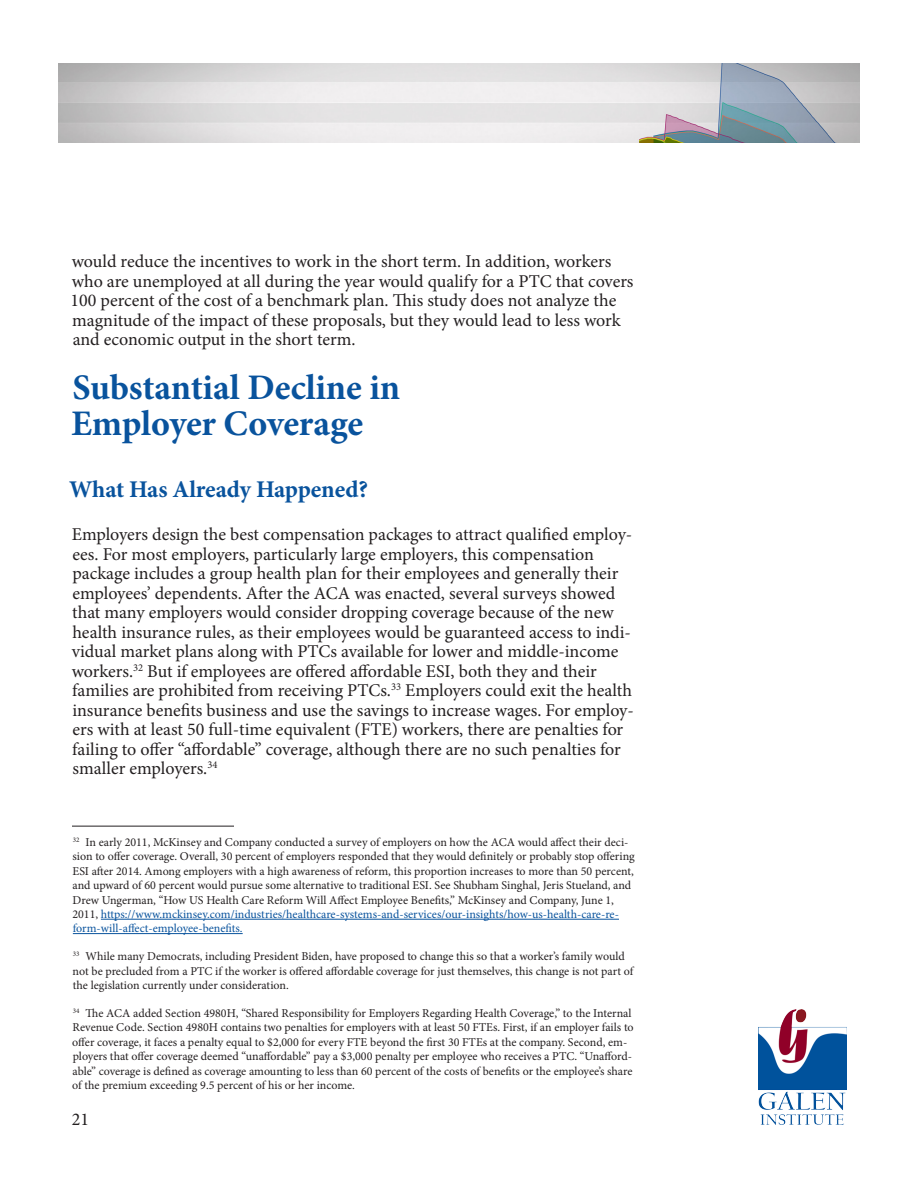
<style>
.page{position:relative;width:918px;height:1188px;background:#fff}
.page>*{position:absolute;margin:0;border:0;box-sizing:border-box;transform-origin:0 0}
.Body_Text___H1{font:700 36px/36px "Minion Pro";letter-spacing:-.005em;color:#09539d}
.Body_Text___H2{font:700 24px "Minion Pro";letter-spacing:-.015em;color:#09539d}
.Body_Text___BODY{font:18px/19.5px "Minion Pro";color:#231f20}
.Endnote{font:12px/14.4px "Minion Pro";color:#231f20}
.Endnote_First{font:12px/14.4px "Minion Pro";letter-spacing:-.005em;color:#231f20}
.s1{color:#09539d}
</style>
<div class="page">
<img style="left:58px;top:63px;width:802px;height:79px">
<img style="left:758px;top:1009px;width:88px;height:116px">
<hr style="left:72px;top:826px;width:162px;height:1px;background:#231f20">
<hr style="left:101px;top:919px;width:518px;height:1px;background:#09539d">
<hr style="left:73px;top:933px;width:170px;height:1px;background:#09539d">
<p class="Body_Text___BODY" style="left:71px;top:252px;width:565px">would reduce the incentives to work in the short term. In addition, workers who are unemployed at all during the year would qualify for a PTC that covers 100 percent of the cost of a benchmark plan. This study does not analyze the magnitude of the impact of these proposals, but they would lead to less work and economic output in the short term.</p>
<p class="Body_Text___H1" style="left:71px;top:369px;width:331px">Substantial Decline in<br>Employer Coverage</p>
<p class="Body_Text___H2" style="left:69px;top:472px;width:300px">What Has Already Happened?</p>
<p class="Body_Text___BODY" style="left:72px;top:525px;width:564px">Employers design the best compensation packages to attract qualified employ&shy;ees. For most employers, particularly large employers, this compensation package includes a group health plan for their employees and generally their employees’ dependents. After the ACA was enacted, several surveys showed that many employers would consider dropping coverage because of the new health insurance rules, as their employees would be guaranteed access to indi&shy;vidual market plans along with PTCs available for lower and middle-income workers.<sup>32</sup> But if employees are offered affordable ESI, both they and their families are prohibited from receiving PTCs.<sup>33</sup> Employers could exit the health insurance benefits business and use the savings to increase wages. For employ&shy;ers with at least 50 full-time equivalent (FTE) workers, there are penalties for failing to offer “affordable” coverage, although there are no such penalties for smaller employers.<sup>34</sup></p>
<p class="Endnote_First" style="left:72px;top:835px;width:564px"><sup>32</sup> In early 2011, McKinsey and Company conducted a survey of employers on how the ACA would affect their deci&shy;sion to offer coverage. Overall, 30 percent of employers responded that they would definitely or probably stop offering ESI after 2014. Among employers with a high awareness of reform, this proportion increases to more than 50 percent, and upward of 60 percent would pursue some alternative to traditional ESI. See Shubham Singhal, Jeris Stueland, and Drew Ungerman, “How US Health Care Reform Will Affect Employee Benefits,” McKinsey and Company, June 1, 2011, <span class="s1">https://www.mckinsey.com/industries/healthcare-systems-and-services/our-insights/how-us-health-care-re&shy;form-will-affect-employee-benefits.</span></p>
<p class="Endnote" style="left:73px;top:949px;width:562px"><sup>33</sup> While many Democrats, including President Biden, have proposed to change this so that a worker’s family would not be precluded from a PTC if the worker is offered affordable coverage for just themselves, this change is not part of the legislation currently under consideration.</p>
<p class="Endnote" style="left:72px;top:1006px;width:563px"><sup>34</sup> The ACA added Section 4980H, “Shared Responsibility for Employers Regarding Health Coverage,” to the Internal Revenue Code. Section 4980H contains two penalties for employers with at least 50 FTEs. First, if an employer fails to offer coverage, it faces a penalty equal to $2,000 for every FTE beyond the first 30 FTEs at the company. Second, em&shy;ployers that offer coverage deemed “unaffordable” pay a $3,000 penalty per employee who receives a PTC. “Unafford&shy;able” coverage is defined as coverage amounting to less than 60 percent of the costs of benefits or the employee’s share of the premium exceeding 9.5 percent of his or her income.</p>
<p class="Body_Text___BODY" style="left:72px;top:1110px;width:19px">21</p>
</div>
